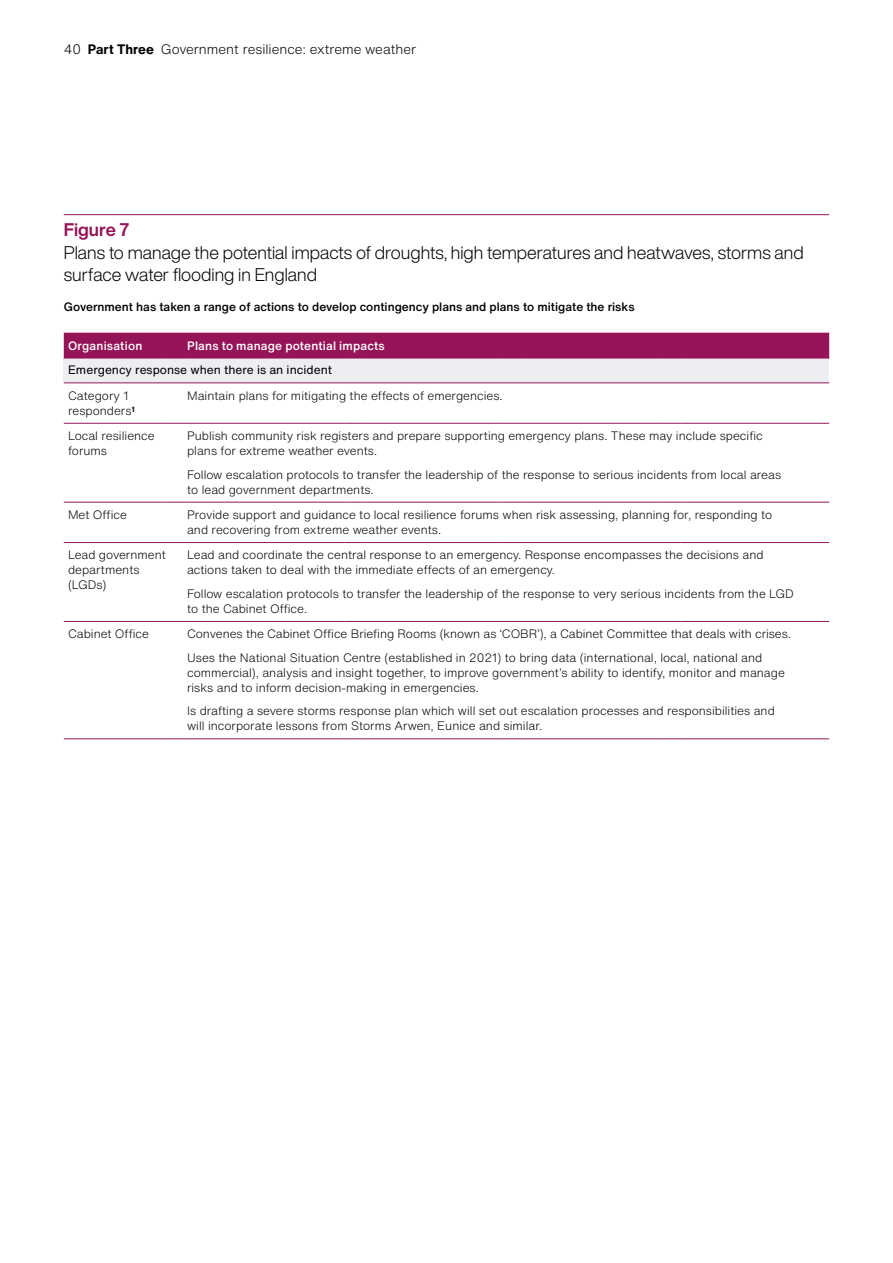
<style>
.page{position:relative;width:893px;height:1263px;background:#fff}
.page>*{position:absolute;margin:0;border:0;box-sizing:border-box;transform-origin:0 0}
.t1{font:300 18px/22.5px "Helvetica Now Display";color:#000}
.t2{font:300 13.5px "Helvetica Now Text";color:#000}
.t3{font:300 12px/15px "Helvetica Now Text";color:#000}
.t4{font:500 12px "Helvetica Now Text";color:#000}
.t5{font:12px/25px "Helvetica Now Text";color:#000}
.t6{font:500 12px "Helvetica Now Text";letter-spacing:.015em;color:#fff}
.s1{font-weight:700}
.s2{font-weight:700;color:#951458}
.s3{font-weight:500;color:#fff}
.s4{font-weight:300}
</style>
<div class="page">
<hr style="left:64px;top:214px;width:765px;height:1px;background:#951458">
<div style="left:64px;top:358px;width:765px;height:25px;background:#eeedf2"></div>
<hr style="left:64px;top:383px;width:102px;height:1px;background:#951458">
<svg style="left:166px;top:383px;width:21px;height:1px"></svg>
<hr style="left:187px;top:383px;width:157px;height:1px;background:#951458">
<svg style="left:344px;top:383px;width:22px;height:1px"></svg>
<hr style="left:366px;top:383px;width:136px;height:1px;background:#951458">
<svg style="left:502px;top:383px;width:21px;height:1px"></svg>
<hr style="left:523px;top:383px;width:136px;height:1px;background:#951458">
<svg style="left:659px;top:383px;width:21px;height:1px"></svg>
<hr style="left:680px;top:383px;width:149px;height:1px;background:#951458">
<hr style="left:64px;top:423px;width:102px;height:1px;background:#951458">
<svg style="left:166px;top:423px;width:21px;height:1px"></svg>
<hr style="left:187px;top:423px;width:157px;height:1px;background:#951458">
<svg style="left:344px;top:423px;width:22px;height:1px"></svg>
<hr style="left:366px;top:423px;width:136px;height:1px;background:#951458">
<svg style="left:502px;top:423px;width:21px;height:1px"></svg>
<hr style="left:523px;top:423px;width:136px;height:1px;background:#951458">
<svg style="left:659px;top:423px;width:21px;height:1px"></svg>
<hr style="left:680px;top:423px;width:149px;height:1px;background:#951458">
<hr style="left:64px;top:502px;width:102px;height:1px;background:#951458">
<svg style="left:166px;top:502px;width:21px;height:1px"></svg>
<hr style="left:187px;top:502px;width:157px;height:1px;background:#951458">
<svg style="left:344px;top:502px;width:22px;height:1px"></svg>
<hr style="left:366px;top:502px;width:136px;height:1px;background:#951458">
<svg style="left:502px;top:502px;width:21px;height:1px"></svg>
<hr style="left:523px;top:502px;width:136px;height:1px;background:#951458">
<svg style="left:659px;top:502px;width:21px;height:1px"></svg>
<hr style="left:680px;top:502px;width:149px;height:1px;background:#951458">
<hr style="left:64px;top:542px;width:102px;height:1px;background:#951458">
<svg style="left:166px;top:542px;width:21px;height:1px"></svg>
<hr style="left:187px;top:542px;width:157px;height:1px;background:#951458">
<svg style="left:344px;top:542px;width:22px;height:1px"></svg>
<hr style="left:366px;top:542px;width:136px;height:1px;background:#951458">
<svg style="left:502px;top:542px;width:21px;height:1px"></svg>
<hr style="left:523px;top:542px;width:136px;height:1px;background:#951458">
<svg style="left:659px;top:542px;width:21px;height:1px"></svg>
<hr style="left:680px;top:542px;width:149px;height:1px;background:#951458">
<hr style="left:64px;top:621px;width:102px;height:1px;background:#951458">
<svg style="left:166px;top:621px;width:21px;height:1px"></svg>
<hr style="left:187px;top:621px;width:157px;height:1px;background:#951458">
<svg style="left:344px;top:621px;width:22px;height:1px"></svg>
<hr style="left:366px;top:621px;width:136px;height:1px;background:#951458">
<svg style="left:502px;top:621px;width:21px;height:1px"></svg>
<hr style="left:523px;top:621px;width:136px;height:1px;background:#951458">
<svg style="left:659px;top:621px;width:21px;height:1px"></svg>
<hr style="left:680px;top:621px;width:149px;height:1px;background:#951458">
<hr style="left:64px;top:739px;width:102px;height:1px;background:#951458">
<svg style="left:166px;top:739px;width:21px;height:1px"></svg>
<hr style="left:187px;top:739px;width:157px;height:1px;background:#951458">
<svg style="left:344px;top:739px;width:22px;height:1px"></svg>
<hr style="left:366px;top:739px;width:136px;height:1px;background:#951458">
<svg style="left:502px;top:739px;width:21px;height:1px"></svg>
<hr style="left:523px;top:739px;width:136px;height:1px;background:#951458">
<svg style="left:659px;top:739px;width:21px;height:1px"></svg>
<hr style="left:680px;top:739px;width:149px;height:1px;background:#951458">
<div style="left:64px;top:333px;width:765px;height:26px;background:#951458"></div>
<hr style="left:680px;top:358px;width:149px;height:1px;background:#951458">
<p class="t2" style="left:64px;top:39px;width:354px">40 <span class="s1">Part Three</span> Government resilience: extreme weather</p>
<p class="t1" style="left:64px;top:218px;width:741px"><span class="s2">Figure 7<br></span>Plans to manage the potential impacts of droughts, high temperatures and heatwaves, storms and surface water flooding in England</p>
<p class="t4" style="left:64px;top:298px;width:572px">Government has taken a range of actions to develop contingency plans and plans to mitigate the risks</p>
<p class="t6" style="left:68px;top:336px;width:76px">Organisation</p>
<p class="t5" style="left:68px;top:332px;width:318px;text-indent:119px"><span class="s3">Plans to manage potential impacts<br></span>Emergency response when there is an incident<br><span class="s4">Category 1</span></p>
<p class="t3" style="left:68px;top:403px;width:68px">responders<sup>1</sup></p>
<p class="t3" style="left:187px;top:388px;width:317px">Maintain plans for mitigating the effects of emergencies.</p>
<p class="t3" style="left:68px;top:428px;width:88px">Local resilience forums</p>
<p class="t3" style="left:187px;top:428px;width:577px">Publish community risk registers and prepare supporting emergency plans. These may include specific plans for extreme weather events.</p>
<p class="t3" style="left:187px;top:466px;width:596px">Follow escalation protocols to transfer the leadership of the response to serious incidents from local areas to lead government departments.</p>
<p class="t3" style="left:68px;top:507px;width:60px">Met Office</p>
<p class="t3" style="left:187px;top:507px;width:587px">Provide support and guidance to local resilience forums when risk assessing, planning for, responding to and recovering from extreme weather events.</p>
<p class="t3" style="left:68px;top:547px;width:99px">Lead government departments (LGDs)</p>
<p class="t3" style="left:187px;top:547px;width:578px">Lead and coordinate the central response to an emergency. Response encompasses the decisions and actions taken to deal with the immediate effects of an emergency.</p>
<p class="t3" style="left:187px;top:586px;width:608px">Follow escalation protocols to transfer the leadership of the response to very serious incidents from the LGD to the Cabinet Office.</p>
<p class="t3" style="left:68px;top:626px;width:83px">Cabinet Office</p>
<p class="t3" style="left:187px;top:622px;width:605px;line-height:23.5px">Convenes the Cabinet Office Briefing Rooms (known as ‘COBR’), a Cabinet Committee that deals with crises.<br>Uses the National Situation Centre (established in 2021) to bring data (international, local, national and</p>
<p class="t3" style="left:187px;top:665px;width:599px">commercial), analysis and insight together, to improve government’s ability to identify, monitor and manage risks and to inform decision-making in emergencies.</p>
<p class="t3" style="left:187px;top:703px;width:589px">Is drafting a severe storms response plan which will set out escalation processes and responsibilities and will incorporate lessons from Storms Arwen, Eunice and similar.</p>
</div>
